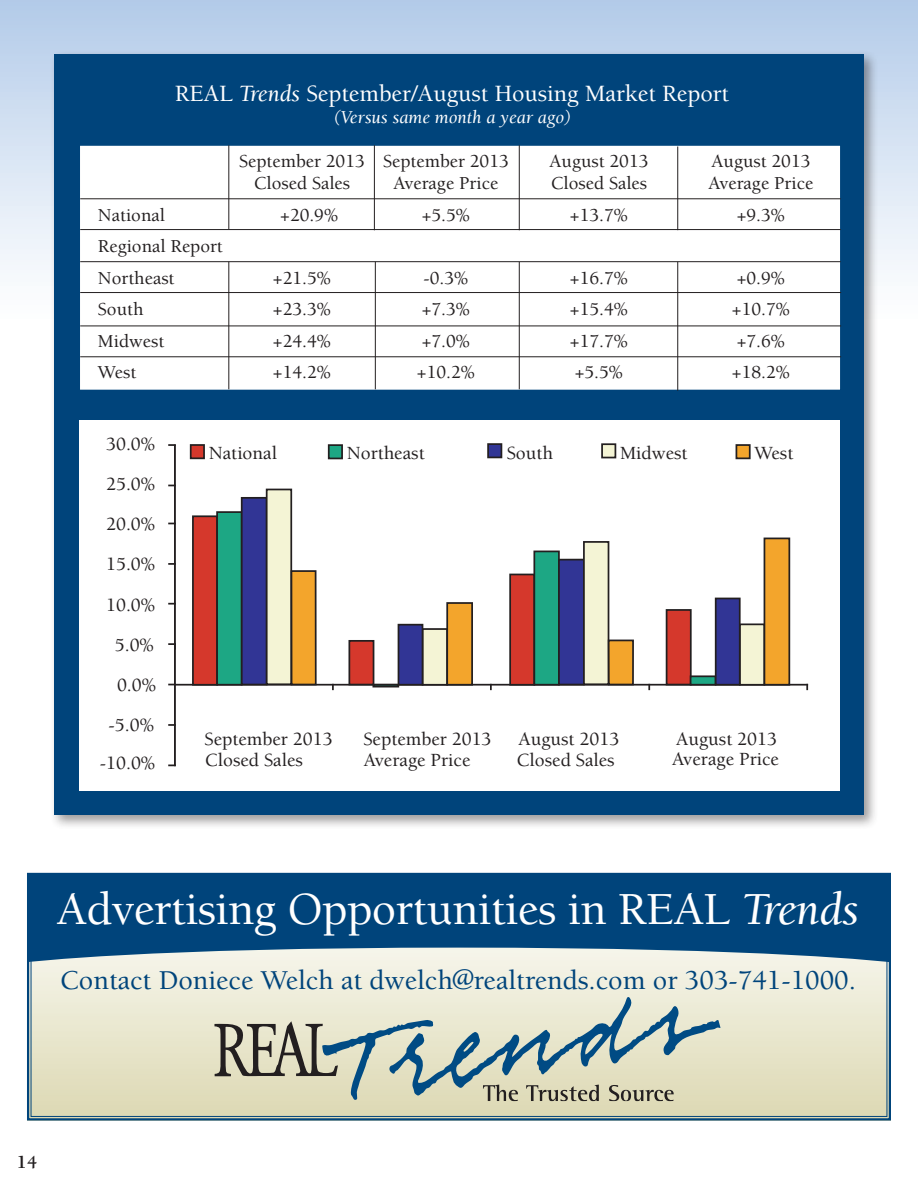
<style>
.page{position:relative;width:918px;height:1188px;background:#fff}
.page>*{position:absolute;margin:0;border:0;box-sizing:border-box;transform-origin:0 0}
.t1{font:500 47.1px "Berkeley";letter-spacing:-.01em;color:#fff}
.t2{font:500 27.9px "Berkeley";color:#00447b}
.t3{font:500 24px "Berkeley";color:#fff}
.t4{font:500 19.05px/37.8px "Berkeley";color:#231f20;text-align:center}
.t5{font:500 18.75px "Berkeley";color:#231f20}
.t6{font:italic 18.75px "Berkeley";color:#fff}
.t7{font:700 18.75px "Berkeley";color:#231f20}
.s1{font-weight:400;font-style:italic}
</style>
<div class="page">
<div style="left:0;top:0;width:918px;height:325px;background:linear-gradient(to bottom,#b3cbe9,#fff)"></div>
<div style="left:50px;top:50px;width:829px;height:779px;background:#231f20;opacity:.45"></div>
<div style="left:54px;top:54px;width:810px;height:760px;background:#00447b"></div>
<div style="left:79px;top:144px;width:763px;height:247px;background:#fff;border:2px solid #00447b"></div>
<hr style="left:80px;top:198px;width:761px;height:1px;background:#231f20">
<hr style="left:80px;top:229px;width:761px;height:1px;background:#231f20">
<hr style="left:80px;top:261px;width:761px;height:1px;background:#231f20">
<hr style="left:80px;top:292px;width:761px;height:1px;background:#231f20">
<hr style="left:80px;top:326px;width:761px;height:1px;background:#231f20">
<hr style="left:80px;top:356px;width:761px;height:1px;background:#231f20">
<hr style="left:228px;top:262px;width:1px;height:127px;background:#231f20">
<hr style="left:375px;top:262px;width:1px;height:127px;background:#231f20">
<hr style="left:519px;top:262px;width:1px;height:127px;background:#231f20">
<hr style="left:677px;top:147px;width:1px;height:83px;background:#231f20">
<div style="left:80px;top:420px;width:760px;height:370px;background:#fff"></div>
<hr style="left:175px;top:684px;width:632px;height:2px;background:#231f20">
<div style="left:193px;top:516px;width:24px;height:169px;background:#d5382c"></div>
<div style="left:192px;top:515px;width:26px;height:171px;border:2px solid #231f20"></div>
<div style="left:217px;top:512px;width:25px;height:173px;background:#1da784"></div>
<div style="left:216px;top:511px;width:27px;height:175px;border:2px solid #231f20"></div>
<div style="left:242px;top:498px;width:25px;height:187px;background:#313595"></div>
<div style="left:241px;top:497px;width:27px;height:188px;border:2px solid #231f20"></div>
<div style="left:267px;top:489px;width:24px;height:195px;background:#f4f4d5"></div>
<div style="left:266px;top:489px;width:26px;height:196px;border:2px solid #231f20"></div>
<div style="left:291px;top:571px;width:25px;height:114px;background:#f3a52c"></div>
<div style="left:291px;top:570px;width:26px;height:115px;border:2px solid #231f20"></div>
<div style="left:349px;top:641px;width:25px;height:44px;background:#d5382c"></div>
<div style="left:348px;top:640px;width:26px;height:45px;border:2px solid #231f20"></div>
<div style="left:372px;top:684px;width:27px;height:3px;border:2px solid #231f20"></div>
<div style="left:423px;top:629px;width:24px;height:56px;background:#f4f4d5"></div>
<div style="left:422px;top:628px;width:26px;height:58px;border:2px solid #231f20"></div>
<div style="left:447px;top:603px;width:25px;height:82px;background:#f3a52c"></div>
<div style="left:446px;top:602px;width:27px;height:84px;border:2px solid #231f20"></div>
<div style="left:398px;top:625px;width:25px;height:60px;background:#313595"></div>
<div style="left:398px;top:624px;width:25px;height:62px;border:2px solid #231f20"></div>
<div style="left:510px;top:574px;width:24px;height:111px;background:#d5382c"></div>
<div style="left:509px;top:574px;width:26px;height:112px;border:2px solid #231f20"></div>
<div style="left:534px;top:551px;width:25px;height:134px;background:#1da784"></div>
<div style="left:533px;top:551px;width:27px;height:135px;border:2px solid #231f20"></div>
<div style="left:559px;top:560px;width:25px;height:125px;background:#313595"></div>
<div style="left:558px;top:559px;width:27px;height:126px;border:2px solid #231f20"></div>
<div style="left:584px;top:542px;width:25px;height:142px;background:#f4f4d5"></div>
<div style="left:583px;top:541px;width:26px;height:144px;border:2px solid #231f20"></div>
<div style="left:609px;top:640px;width:24px;height:45px;background:#f3a52c"></div>
<div style="left:608px;top:640px;width:26px;height:45px;border:2px solid #231f20"></div>
<div style="left:667px;top:610px;width:24px;height:75px;background:#d5382c"></div>
<div style="left:666px;top:609px;width:26px;height:76px;border:2px solid #231f20"></div>
<div style="left:691px;top:676px;width:25px;height:9px;background:#1da784"></div>
<div style="left:690px;top:675px;width:26px;height:11px;border:2px solid #231f20"></div>
<div style="left:740px;top:624px;width:24px;height:61px;background:#f4f4d5"></div>
<div style="left:739px;top:623px;width:26px;height:63px;border:2px solid #231f20"></div>
<div style="left:764px;top:538px;width:25px;height:147px;background:#f3a52c"></div>
<div style="left:764px;top:538px;width:26px;height:148px;border:2px solid #231f20"></div>
<div style="left:716px;top:598px;width:24px;height:87px;background:#313595"></div>
<div style="left:715px;top:598px;width:26px;height:88px;border:2px solid #231f20"></div>
<hr style="left:174px;top:445px;width:2px;height:320px;background:#231f20">
<div style="left:191px;top:445px;width:13px;height:13px;background:#d5382c"></div>
<div style="left:190px;top:444px;width:15px;height:15px;border:2px solid #231f20"></div>
<div style="left:329px;top:445px;width:13px;height:13px;background:#1da784"></div>
<div style="left:328px;top:444px;width:15px;height:15px;border:2px solid #231f20"></div>
<div style="left:488px;top:444px;width:13px;height:13px;background:#313595"></div>
<div style="left:487px;top:443px;width:15px;height:15px;border:2px solid #231f20"></div>
<div style="left:602px;top:444px;width:13px;height:14px;background:#f4f4d5"></div>
<div style="left:601px;top:443px;width:15px;height:15px;border:2px solid #231f20"></div>
<div style="left:736px;top:445px;width:14px;height:13px;background:#f3a52c"></div>
<div style="left:736px;top:444px;width:15px;height:15px;border:2px solid #231f20"></div>
<hr style="left:677px;top:262px;width:1px;height:129px;background:#231f20">
<hr style="left:374px;top:145px;width:1px;height:85px;background:#231f20">
<hr style="left:228px;top:145px;width:1px;height:84px;background:#231f20">
<hr style="left:519px;top:145px;width:1px;height:85px;background:#231f20">
<svg style="left:27px;top:872px;width:864px;height:249px;background:#839fab"></svg>
<div style="left:31px;top:876px;width:856px;height:241px;border:1px solid #00447b"></div>
<svg style="left:214px;top:997px;width:523px;height:104px;background:#c2c8b8"></svg>
<p class="t3" style="left:175px;top:81px;width:556px">REAL <span class="s1">Trends</span> September/August Housing Market Report</p>
<p class="t6" style="left:333px;top:108px;width:240px">(Versus same month a year ago)</p>
<p class="t5" style="left:239px;top:151px;width:271px">September 2013 September 2013</p>
<p class="t5" style="left:549px;top:151px;width:101px">August 2013</p>
<p class="t5" style="left:711px;top:151px;width:100px">August 2013</p>
<p class="t5" style="left:254px;top:173px;width:98px">Closed Sales</p>
<p class="t5" style="left:394px;top:173px;width:106px">Average Price</p>
<p class="t5" style="left:551px;top:173px;width:98px">Closed Sales</p>
<p class="t5" style="left:709px;top:173px;width:106px">Average Price</p>
<p class="t5" style="left:98px;top:205px;width:69px">National</p>
<p class="t5" style="left:280px;top:205px;width:60px">+20.9%</p>
<p class="t5" style="left:422px;top:205px;width:50px">+5.5%</p>
<p class="t5" style="left:570px;top:205px;width:60px">+13.7%</p>
<p class="t5" style="left:737px;top:205px;width:50px">+9.3%</p>
<p class="t5" style="left:98px;top:236px;width:126px">Regional Report</p>
<p class="t5" style="left:98px;top:268px;width:78px">Northeast</p>
<p class="t5" style="left:273px;top:268px;width:60px">+21.5%</p>
<p class="t5" style="left:424px;top:268px;width:46px">-0.3%</p>
<p class="t5" style="left:570px;top:268px;width:60px">+16.7%</p>
<p class="t5" style="left:737px;top:268px;width:50px">+0.9%</p>
<p class="t5" style="left:98px;top:299px;width:47px">South</p>
<p class="t5" style="left:273px;top:299px;width:60px">+23.3%</p>
<p class="t5" style="left:422px;top:299px;width:50px">+7.3%</p>
<p class="t5" style="left:570px;top:299px;width:60px">+15.4%</p>
<p class="t5" style="left:732px;top:299px;width:60px">+10.7%</p>
<p class="t5" style="left:98px;top:331px;width:68px">Midwest</p>
<p class="t5" style="left:273px;top:331px;width:60px">+24.4%</p>
<p class="t5" style="left:422px;top:331px;width:50px">+7.0%</p>
<p class="t5" style="left:570px;top:331px;width:60px">+17.7%</p>
<p class="t5" style="left:737px;top:331px;width:50px">+7.6%</p>
<p class="t5" style="left:98px;top:362px;width:40px">West</p>
<p class="t5" style="left:273px;top:362px;width:60px">+14.2%</p>
<p class="t5" style="left:417px;top:362px;width:60px">+10.2%</p>
<p class="t5" style="left:575px;top:362px;width:50px">+5.5%</p>
<p class="t5" style="left:732px;top:362px;width:60px">+18.2%</p>
<p class="t4" style="left:106px;top:426px;width:51px">30.0%</p>
<p class="t4" style="left:106px;top:466px;width:51px">25.0%</p>
<p class="t4" style="left:106px;top:506px;width:51px">20.0%</p>
<p class="t4" style="left:106px;top:546px;width:51px">15.0%</p>
<p class="t4" style="left:106px;top:586px;width:51px">10.0%</p>
<p class="t4" style="left:115px;top:626px;width:41px">5.0%</p>
<p class="t4" style="left:117px;top:667px;width:41px">0.0%</p>
<p class="t4" style="left:100px;top:707px;width:57px">-5.0% -10.0%</p>
<p class="t4" style="left:209px;top:434px;width:70px">National</p>
<p class="t4" style="left:347px;top:435px;width:79px">Northeast</p>
<p class="t4" style="left:507px;top:435px;width:48px">South</p>
<p class="t4" style="left:620px;top:434px;width:69px">Midwest</p>
<p class="t4" style="left:754px;top:434px;width:40px">West</p>
<p class="t4" style="left:205px;top:720px;width:130px">September 2013</p>
<p class="t4" style="left:364px;top:720px;width:130px">September 2013</p>
<p class="t4" style="left:518px;top:720px;width:102px">August 2013</p>
<p class="t4" style="left:676px;top:720px;width:102px">August 2013</p>
<p class="t4" style="left:364px;top:741px;width:108px">Average Price</p>
<p class="t4" style="left:672px;top:741px;width:108px">Average Price</p>
<p class="t4" style="left:205px;top:741px;width:100px">Closed Sales</p>
<p class="t4" style="left:516px;top:741px;width:100px">Closed Sales</p>
<p class="t1" style="left:57px;top:885px;width:804px">Advertising Opportunities in REAL <span class="s1">Trends</span></p>
<p class="t2" style="left:60px;top:966px;width:798px">Contact Doniece Welch at dwelch@realtrends.com or 303-741-1000.</p>
<p class="t7" style="left:17px;top:1152px;width:22px">14</p>
</div>
